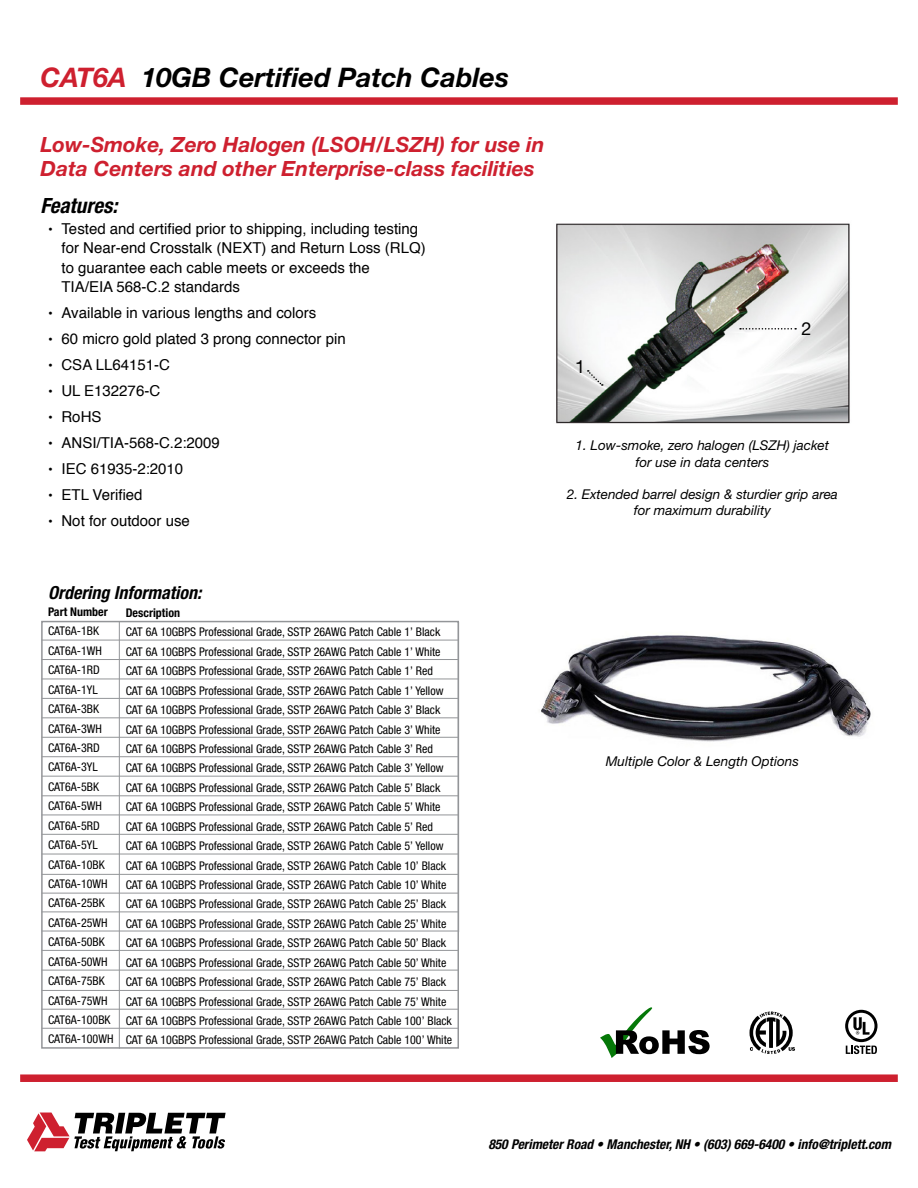
<style>
.page{position:relative;width:918px;height:1188px;background:#fff}
.page>*{position:absolute;margin:0;border:0;box-sizing:border-box;transform-origin:0 0}
.t1{font:italic 700 27px "Helvetica Neue";color:#000}
.t2{font:italic 700 21px/24px "Helvetica Neue";color:#ce202f}
.t3{font:italic 700 condensed 21px "Helvetica Neue LT Std";color:#000}
.t4{font:italic 700 condensed 18px "Helvetica Neue LT Std";color:#000}
.t5{font:18px "Helvetica Neue";color:#000}
.t6{font:15px/19.5px "Helvetica";color:#000}
.t7{font:italic 13.5px/16.2px "Helvetica Neue";color:#000;text-align:center}
.t8{font:italic 700 condensed 13.5px "Helvetica Neue LT Std";color:#000}
.t9{font:condensed 12px/19.5px "Helvetica Neue LT Std";color:#000}
.t10{font:700 condensed 12px "Helvetica Neue LT Std";color:#000}
.s1{color:#ce202f}
.s2{font-size:13.5px}
</style>
<div class="page">
<div style="left:41px;top:621px;width:418px;height:428px;border:2px solid #939598"></div>
<img style="left:541px;top:223px;width:330px;height:519px">
<div style="left:20px;top:97px;width:878px;height:8px;background:#ce202f"></div>
<svg style="left:27px;top:1113px;width:199px;height:38px"></svg>
<div style="left:20px;top:1074px;width:878px;height:8px;background:#ce202f"></div>
<hr style="left:42px;top:640px;width:416px;height:1px;background:#939598">
<hr style="left:42px;top:659px;width:416px;height:1px;background:#939598">
<hr style="left:42px;top:679px;width:416px;height:1px;background:#939598">
<hr style="left:42px;top:698px;width:416px;height:1px;background:#939598">
<hr style="left:42px;top:717px;width:416px;height:1px;background:#939598">
<hr style="left:42px;top:737px;width:416px;height:1px;background:#939598">
<hr style="left:42px;top:756px;width:416px;height:1px;background:#939598">
<hr style="left:42px;top:795px;width:416px;height:1px;background:#939598">
<hr style="left:42px;top:912px;width:416px;height:1px;background:#939598">
<hr style="left:42px;top:776px;width:416px;height:1px;background:#939598">
<hr style="left:42px;top:815px;width:416px;height:1px;background:#939598">
<hr style="left:42px;top:931px;width:416px;height:1px;background:#939598">
<hr style="left:42px;top:874px;width:416px;height:1px;background:#939598">
<hr style="left:42px;top:990px;width:416px;height:1px;background:#939598">
<hr style="left:42px;top:893px;width:416px;height:1px;background:#939598">
<hr style="left:42px;top:1009px;width:416px;height:1px;background:#939598">
<hr style="left:42px;top:854px;width:416px;height:1px;background:#939598">
<hr style="left:42px;top:970px;width:416px;height:1px;background:#939598">
<hr style="left:42px;top:834px;width:416px;height:1px;background:#939598">
<hr style="left:42px;top:950px;width:416px;height:1px;background:#939598">
<hr style="left:42px;top:1028px;width:416px;height:1px;background:#939598">
<hr style="left:119px;top:622px;width:1px;height:427px;background:#939598">
<hr style="left:458px;top:622px;width:1px;height:310px;background:#939598">
<svg style="left:588px;top:370px;width:15px;height:16px"></svg>
<svg style="left:740px;top:328px;width:56px;height:2px"></svg>
<svg style="left:750px;top:1012px;width:45px;height:42px"></svg>
<svg style="left:600px;top:1007px;width:110px;height:51px"></svg>
<svg style="left:845px;top:1010px;width:33px;height:44px"></svg>
<h1 class="t1" style="left:40px;top:56px;width:470px"><span class="s1">CAT6A</span> 10GB Certified Patch Cables</h1>
<h2 class="t2" style="left:40px;top:133px;width:506px">Low-Smoke, Zero Halogen (LSOH/LSZH) for use in<br>Data Centers and other Enterprise-class facilities</h2>
<h2 class="t3" style="left:40px;top:193px;width:78px">Features:</h2>
<p class="t6" style="left:62px;top:219px;width:366px;text-indent:-14px"><span class="s2">•</span> Tested and certified prior to shipping, including testing for Near-end Crosstalk (NEXT) and Return Loss (RLQ) to guarantee each cable meets or exceeds the<br>TIA/EIA 568-C.2 standards</p>
<p class="t6" style="left:48px;top:303px;width:270px"><span class="s2">•</span> Available in various lengths and colors</p>
<p class="t6" style="left:48px;top:329px;width:299px"><span class="s2">•</span> 60 micro gold plated 3 prong connector pin</p>
<p class="t6" style="left:48px;top:355px;width:123px"><span class="s2">•</span> CSA LL64151-C</p>
<p class="t6" style="left:48px;top:381px;width:114px"><span class="s2">•</span> UL E132276-C</p>
<p class="t6" style="left:48px;top:407px;width:55px"><span class="s2">•</span> RoHS</p>
<p class="t6" style="left:48px;top:433px;width:173px"><span class="s2">•</span> ANSI/TIA-568-C.2:2009</p>
<p class="t6" style="left:48px;top:459px;width:137px"><span class="s2">•</span> IEC 61935-2:2010</p>
<p class="t6" style="left:48px;top:485px;width:96px"><span class="s2">•</span> ETL Verified</p>
<p class="t6" style="left:48px;top:511px;width:143px"><span class="s2">•</span> Not for outdoor use</p>
<h3 class="t4" style="left:48px;top:582px;width:155px">Ordering Information:</h3>
<p class="t10" style="left:48px;top:604px;width:61px">Part Number</p>
<p class="t9" style="left:48px;top:621px;width:67px">CAT6A-1BK<br>CAT6A-1WH<br>CAT6A-1RD<br>CAT6A-1YL<br>CAT6A-3BK<br>CAT6A-3WH<br>CAT6A-3RD<br>CAT6A-3YL<br>CAT6A-5BK<br>CAT6A-5WH<br>CAT6A-5RD<br>CAT6A-5YL<br>CAT6A-10BK<br>CAT6A-10WH<br>CAT6A-25BK<br>CAT6A-25WH<br>CAT6A-50BK<br>CAT6A-50WH<br>CAT6A-75BK<br>CAT6A-75WH<br>CAT6A-100BK<br>CAT6A-100WH</p>
<p class="t10" style="left:126px;top:605px;width:56px">Description</p>
<p class="t9" style="left:126px;top:622px;width:328px">CAT 6A 10GBPS Professional Grade, SSTP 26AWG Patch Cable 1’ Black CAT 6A 10GBPS Professional Grade, SSTP 26AWG Patch Cable 1’ White CAT 6A 10GBPS Professional Grade, SSTP 26AWG Patch Cable 1’ Red CAT 6A 10GBPS Professional Grade, SSTP 26AWG Patch Cable 1’ Yellow CAT 6A 10GBPS Professional Grade, SSTP 26AWG Patch Cable 3’ Black CAT 6A 10GBPS Professional Grade, SSTP 26AWG Patch Cable 3’ White CAT 6A 10GBPS Professional Grade, SSTP 26AWG Patch Cable 3’ Red CAT 6A 10GBPS Professional Grade, SSTP 26AWG Patch Cable 3’ Yellow CAT 6A 10GBPS Professional Grade, SSTP 26AWG Patch Cable 5’ Black CAT 6A 10GBPS Professional Grade, SSTP 26AWG Patch Cable 5’ White CAT 6A 10GBPS Professional Grade, SSTP 26AWG Patch Cable 5’ Red CAT 6A 10GBPS Professional Grade, SSTP 26AWG Patch Cable 5’ Yellow CAT 6A 10GBPS Professional Grade, SSTP 26AWG Patch Cable 10’ Black CAT 6A 10GBPS Professional Grade, SSTP 26AWG Patch Cable 10’ White CAT 6A 10GBPS Professional Grade, SSTP 26AWG Patch Cable 25’ Black CAT 6A 10GBPS Professional Grade, SSTP 26AWG Patch Cable 25’ White CAT 6A 10GBPS Professional Grade, SSTP 26AWG Patch Cable 50’ Black CAT 6A 10GBPS Professional Grade, SSTP 26AWG Patch Cable 50’ White CAT 6A 10GBPS Professional Grade, SSTP 26AWG Patch Cable 75’ Black CAT 6A 10GBPS Professional Grade, SSTP 26AWG Patch Cable 75’ White CAT 6A 10GBPS Professional Grade, SSTP 26AWG Patch Cable 100’ Black CAT 6A 10GBPS Professional Grade, SSTP 26AWG Patch Cable 100’ White</p>
<h3 class="t5" style="left:575px;top:354px;width:12px">1</h3>
<h3 class="t5" style="left:802px;top:315px;width:12px">2</h3>
<p class="t7" style="left:576px;top:438px;width:255px">1. Low-smoke, zero halogen (LSZH) jacket for use in data centers</p>
<p class="t7" style="left:567px;top:487px;width:273px">2. Extended barrel design &amp; sturdier grip area for maximum durability</p>
<p class="t7" style="left:606px;top:754px;width:195px">Multiple Color &amp; Length Options</p>
<p class="t8" style="left:488px;top:1136px;width:404px">850 Perimeter Road • Manchester, NH • (603) 669-6400 • info@triplett.com</p>
</div>
